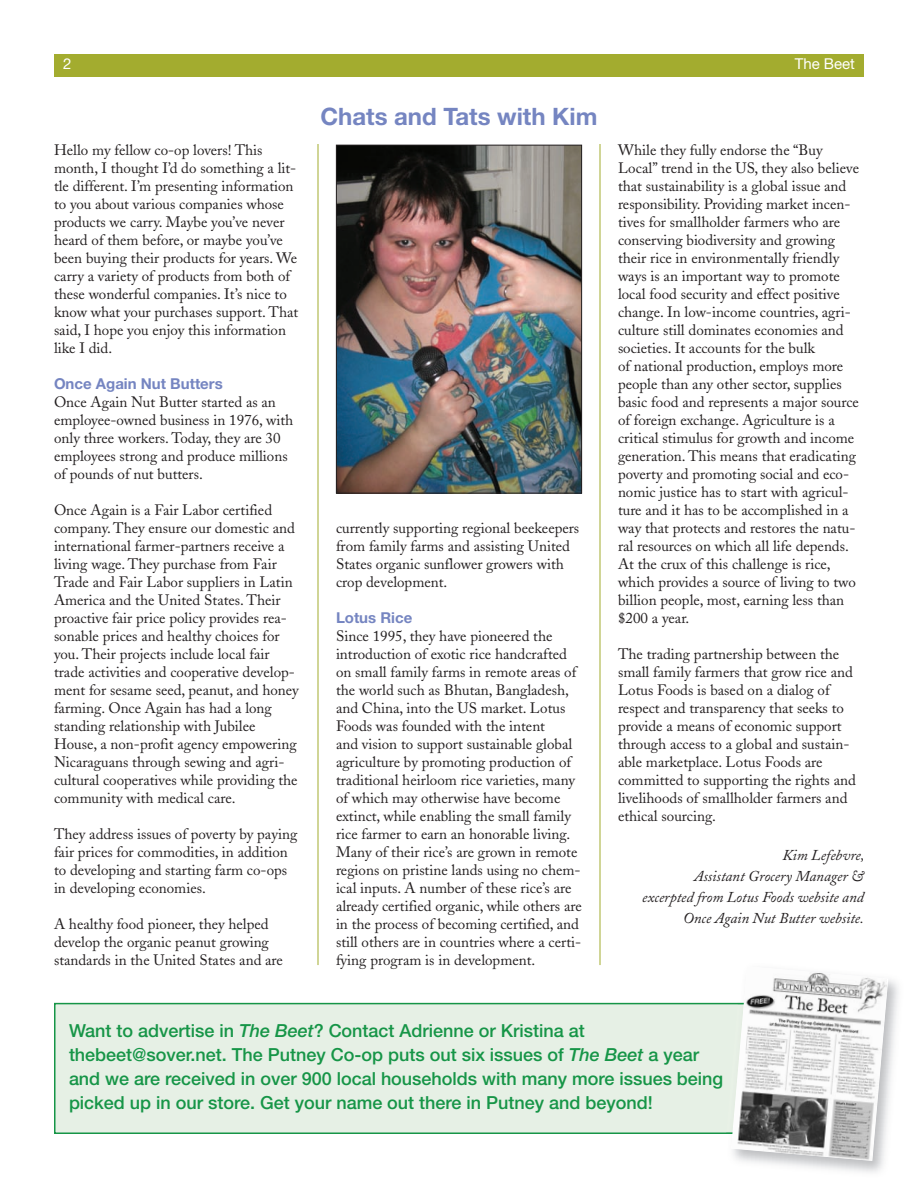
<style>
.page{position:relative;width:918px;height:1188px;background:#fff}
.page>*{position:absolute;margin:0;border:0;box-sizing:border-box;transform-origin:0 0}
.t1{font:700 24px "Helvetica Neue";color:#7585c1}
.t2{font:500 18px/24px "Helvetica Neue";color:#169547}
.t3{font:15px/18px "Adobe Caslon";color:#231f20}
.t4{font:italic 15px/21px "Adobe Caslon";color:#231f20;text-align:right}
.t5{font:700 15px "Helvetica Neue";color:#7585c1}
.t6{font:15px "Helvetica Neue";color:#fff}
.s1{font-style:italic}
</style>
<div class="page">
<div style="left:54px;top:54px;width:810px;height:22px;background:#a3ac2f"></div>
<hr style="left:600px;top:144px;width:1px;height:821px;background:#a3ac2f">
<hr style="left:318px;top:144px;width:1px;height:821px;background:#a3ac2f">
<img style="left:338px;top:147px;width:242px;height:345px">
<div style="left:336px;top:145px;width:246px;height:349px;border:1px solid #231f20"></div>
<div style="left:56px;top:1004px;width:806px;height:128px;background:#e6f0e5"></div>
<div style="left:54px;top:1003px;width:810px;height:131px;border:2px solid #169547"></div>
<img style="left:732px;top:966px;width:155px;height:195px">
<p class="t6" style="left:63px;top:58px;width:10px">2</p>
<p class="t6" style="left:795px;top:58px;width:62px">The Beet</p>
<p class="t3" style="left:54px;top:143px;width:246px">Hello my fellow co-op lovers! This month, I thought I’d do something a lit&shy;tle different. I’m presenting information to you about various companies whose products we carry. Maybe you’ve never heard of them before, or maybe you’ve been buying their products for years. We carry a variety of products from both of these wonderful companies. It’s nice to know what your purchases support. That said, I hope you enjoy this information like I did.</p>
<p class="t5" style="left:54px;top:378px;width:170px">Once Again Nut Butters</p>
<p class="t3" style="left:54px;top:395px;width:241px">Once Again Nut Butter started as an employee-owned business in 1976, with only three workers. Today, they are 30 employees strong and produce millions of pounds of nut butters.</p>
<p class="t3" style="left:54px;top:503px;width:246px">Once Again is a Fair Labor certified company. They ensure our domestic and international farmer-partners receive a living wage. They purchase from Fair Trade and Fair Labor suppliers in Latin America and the United States. Their proactive fair price policy provides rea&shy;sonable prices and healthy choices for you. Their projects include local fair trade activities and cooperative develop&shy;ment for sesame seed, peanut, and honey farming. Once Again has had a long standing relationship with Jubilee House, a non-profit agency empowering Nicaraguans through sewing and agri&shy;cultural cooperatives while providing the community with medical care.</p>
<p class="t3" style="left:54px;top:827px;width:245px">They address issues of poverty by paying fair prices for commodities, in addition to developing and starting farm co-ops in developing economies.</p>
<p class="t3" style="left:54px;top:917px;width:231px">A healthy food pioneer, they helped develop the organic peanut growing sta ndards in the United States and are</p>
<h1 class="t1" style="left:320px;top:108px;width:279px">Chats and Tats with Kim</h1>
<p class="t3" style="left:336px;top:521px;width:245px">currently supporting regional beekeepers from family farms and assisting United States organic sunflower growers with crop development.</p>
<p class="t5" style="left:336px;top:612px;width:78px">Lotus Rice</p>
<p class="t3" style="left:336px;top:629px;width:247px">Since 1995, they have pioneered the introduction of exotic rice handcrafted on small family farms in remote areas of the world such as Bhutan, Bangladesh, and China, into the US market. Lotus Foods was founded with the intent<br>and vision to support sustainable global agriculture by promoting production of traditional heirloom rice varieties, many of which may otherwise have become extinct, while enabling the small family rice farmer to earn an honorable living.<br>Many of their rice’s are grown in remote regions on pristine lands using no chem&shy;ical inputs. A number of these rice’s are already certified organic, while others are in the process of becoming certified, and still others are in countries where a certi&shy;fying program is in development.</p>
<p class="t3" style="left:618px;top:143px;width:243px">While they fully endorse the “Buy Local” trend in the US, they also believe that sustainability is a global issue and responsibility. Providing market incen - tives for smallholder farmers who are conserving biodiversity and growing their rice in environmentally friendly ways is an important way to promote local food security and effect positive change. In low-income countries, agri&shy;culture still dominates economies and societies. It accounts for the bulk<br>of national production, employs more people than any other sector, supplies basic food and represents a major source of foreign exchange. Agriculture is a critical stimulus for growth and income generation. This means that eradicating poverty and promoting social and eco&shy;nomic justice has to start with agricul&shy;ture and it has to be accomplished in a way that protects and restores the natu&shy;ral resources on which all life depends.<br>At the crux of this challenge is rice, which provides a source of living to two billion people, most, earning less than $200 a year.</p>
<p class="t3" style="left:618px;top:647px;width:239px">The trading partnership between the small family farmers that grow rice and Lotus Foods is based on a dialog of respect and transparency that seeks to provide a means of economic support through access to a global and sustain - able marketplace. Lotus Foods are committed to supporting the rights and livelihoods of smallholder farmers and ethical sourcing.</p>
<p class="t4" style="left:642px;top:846px;width:224px">Kim Lefebvre,<br>Assistant Grocery Manager &amp; excerpted from Lotus Foods website and<br>Once Again Nut Butter website.</p>
<p class="t2" style="left:69px;top:1020px;width:656px">Want to advertise in <span class="s1">The Beet</span>? Contact Adrienne or Kristina at thebeet@sover.net. The Putney Co-op puts out six issues of <span class="s1">The Beet</span> a year and we are received in over 900 local households with many more issues being picked up in our store. Get your name out there in Putney and beyond!</p>
</div>
